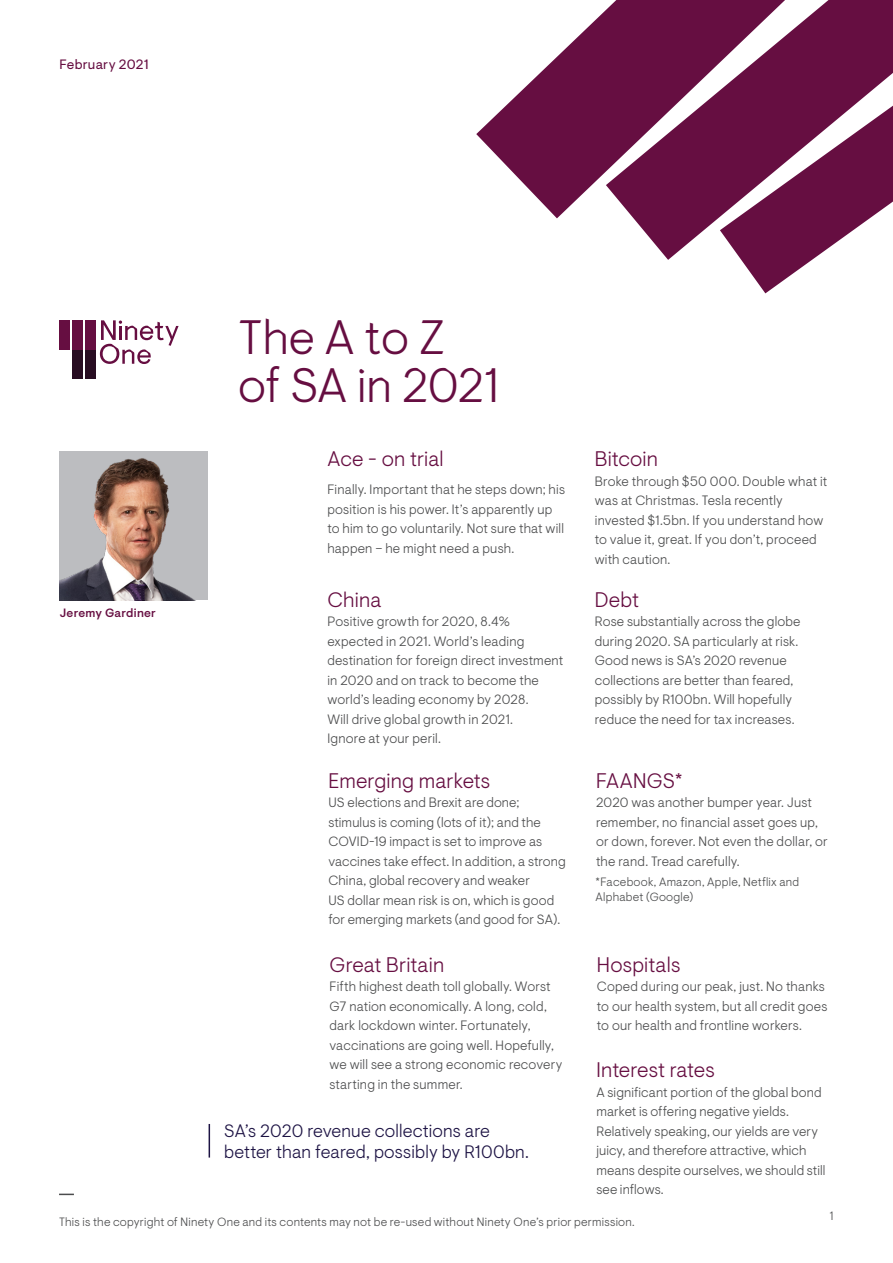
<style>
.page{position:relative;width:893px;height:1263px;background:#fff}
.page>*{position:absolute;margin:0;border:0;box-sizing:border-box;transform-origin:0 0}
.Main_header_1{font:300 48px/48px "Ninety One Visuelt Display";letter-spacing:-.01em;color:#660e41}
.Sub_header_2{font:300 21px "Ninety One Visuelt";letter-spacing:.005em;color:#660e41}
.Pull_out_quote_12_pt{font:300 18px/21px "Ninety One Visuelt";letter-spacing:.01em;color:#1d1344}
.Body_text{font:300 13.5px/19.5px "Ninety One Visuelt";letter-spacing:.01em;color:#4b4c4d}
.t1{font:13.5px "Ninety One Visuelt";letter-spacing:.015em;color:#660e41}
.Important_info_body{font:300 12px "Ninety One Visuelt";letter-spacing:.02em;color:#4b4c4d}
.Source_and_footnote{font:300 12px/15px "Ninety One Visuelt";letter-spacing:.02em;color:#4b4c4d}
.Author_name_text{font:500 12px "Ninety One Visuelt";letter-spacing:.025em;color:#660e41}
</style>
<div class="page">
<div style="left:72px;top:320px;width:11px;height:30px;background:#660e41"></div>
<div style="left:60px;top:320px;width:10px;height:30px;background:#660e41"></div>
<div style="left:85px;top:320px;width:11px;height:30px;background:#660e41"></div>
<div style="left:72px;top:350px;width:11px;height:29px;background:#280d22"></div>
<div style="left:85px;top:350px;width:11px;height:29px;background:#280d22"></div>
<svg style="left:100px;top:320px;width:79px;height:44px"></svg>
<svg style="left:633px;top:0;width:260px;height:260px;fill:#660e41"></svg>
<svg style="left:476px;top:0;width:309px;height:218px;fill:#660e41"></svg>
<svg style="left:720px;top:106px;width:173px;height:187px"></svg>
<svg style="left:59px;top:1193px;width:15px;height:2px"></svg>
<img style="left:60px;top:451px;width:148px;height:149px">
<hr style="left:209px;top:1124px;width:1px;height:33px;background:#1d1344">
<p class="t1" style="left:60px;top:56px;width:90px">February 2021</p>
<p class="Author_name_text" style="left:60px;top:606px;width:98px">Jeremy Gardiner</p>
<p class="Main_header_1" style="left:238px;top:314px;width:262px">The A to Z of SA in 2021</p>
<p class="Sub_header_2" style="left:327px;top:447px;width:118px">Ace - on trial</p>
<p class="Body_text" style="left:327px;top:480px;width:239px">Finally. Important that he steps down; his position is his power. It’s apparently up to him to go voluntarily. Not sure that will happen – he might need a push.</p>
<p class="Sub_header_2" style="left:327px;top:587px;width:56px">China</p>
<p class="Body_text" style="left:327px;top:612px;width:237px">Positive growth for 2020, 8.4% expected in 2021. World’s leading destination for foreign direct investment in 2020 and on track to become the world’s leading economy by 2028.<br>Will drive global growth in 2021.<br>Ignore at your peril.</p>
<p class="Sub_header_2" style="left:328px;top:768px;width:163px">Emerging markets</p>
<p class="Body_text" style="left:328px;top:793px;width:239px">US elections and Brexit are done; stimulus is coming (lots of it); and the COVID-19 impact is set to improve as vaccines take effect. In addition, a strong China, global recovery and weaker<br>US dollar mean risk is on, which is good for emerging markets (and good for SA).</p>
<p class="Sub_header_2" style="left:330px;top:952px;width:116px">Great Britain</p>
<p class="Body_text" style="left:330px;top:977px;width:234px">Fifth highest death toll globally. Worst G7 nation economically. A long, cold, dark lockdown winter. Fortunately, vaccinations are going well. Hopefully, we will see a strong economic recovery starting in the summer.</p>
<p class="Pull_out_quote_12_pt" style="left:224px;top:1120px;width:306px">SA’s 2020 revenue collections are better than feared, possibly by R100bn.</p>
<p class="Sub_header_2" style="left:595px;top:447px;width:65px">Bitcoin</p>
<p class="Body_text" style="left:595px;top:471px;width:234px">Broke through $50 000. Double what it was at Christmas. Tesla recently invested $1.5bn. If you understand how to value it, great. If you don’t, proceed with caution.</p>
<p class="Sub_header_2" style="left:595px;top:587px;width:46px">Debt</p>
<p class="Body_text" style="left:595px;top:612px;width:207px">Rose substantially across the globe during 2020. SA particularly at risk.<br>Good news is SA’s 2020 revenue collections are better than feared, possibly by R100bn. Will hopefully reduce the need for tax increases.</p>
<p class="Sub_header_2" style="left:596px;top:768px;width:88px">FAANGS*</p>
<p class="Body_text" style="left:596px;top:793px;width:233px">2020 was another bumper year. Just remember, no financial asset goes up, or down, forever. Not even the dollar, or the rand. Tread carefully.</p>
<p class="Source_and_footnote" style="left:595px;top:874px;width:205px">*Facebook, Amazon, Apple, Netflix and<br>Alphabet (Google)</p>
<p class="Sub_header_2" style="left:597px;top:952px;width:85px">Hospitals</p>
<p class="Body_text" style="left:597px;top:977px;width:232px">Coped during our peak, just. No thanks to our health system, but all credit goes to our health and frontline workers.</p>
<p class="Sub_header_2" style="left:596px;top:1058px;width:120px">Interest rates</p>
<p class="Body_text" style="left:596px;top:1082px;width:231px">A significant portion of the global bond market is offering negative yields.<br>Relatively speaking, our yields are very juicy, and therefore attractive, which means despite ourselves, we should still see inflows.</p>
<p class="Important_info_body" style="left:59px;top:1214px;width:577px">This is the copyright of Ninety One and its contents may not be re-used without Ninety One’s prior permission.</p>
<p class="Important_info_body" style="left:830px;top:1209px;width:5px">1</p>
</div>
